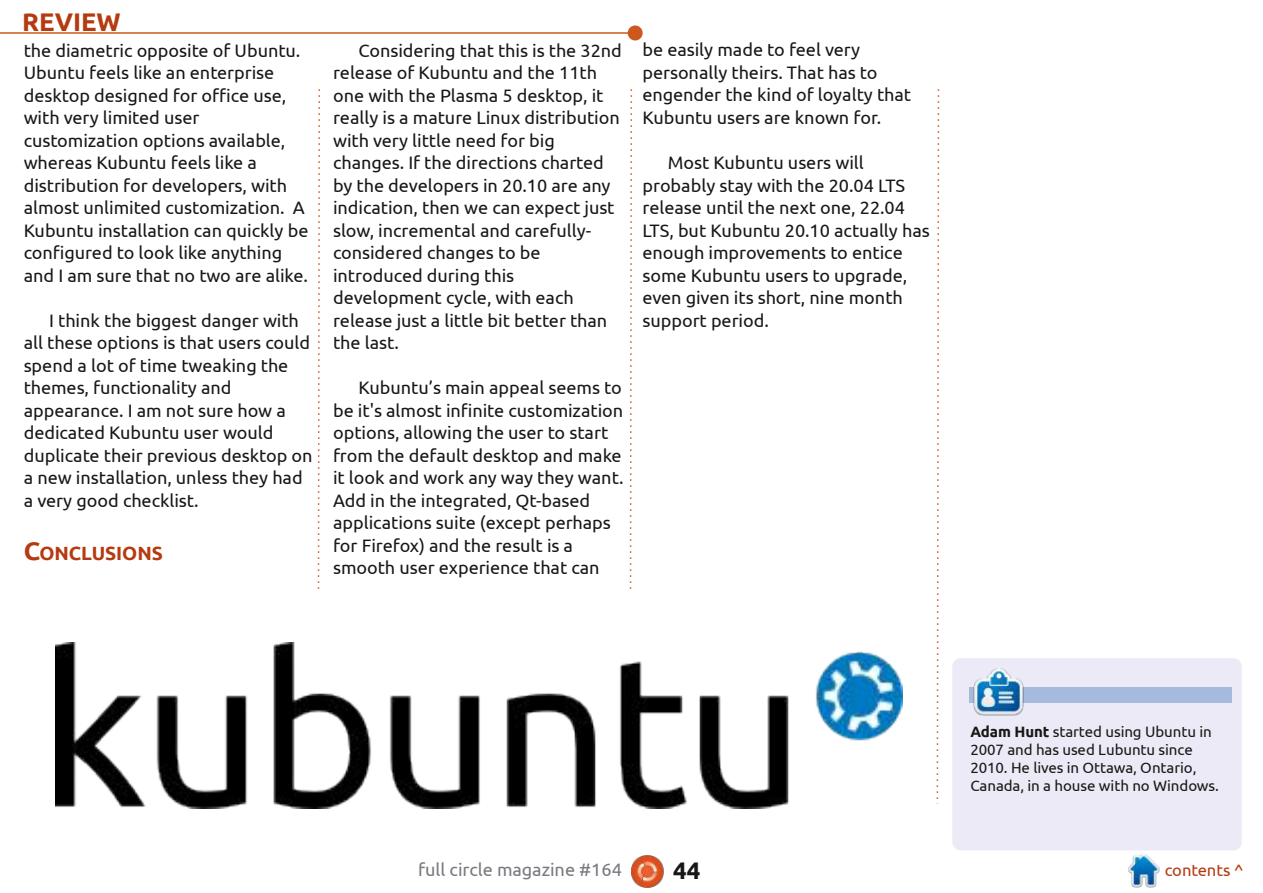
<style>
.page{position:relative;width:1263px;height:893px;background:#fff}
.page>*{position:absolute;margin:0;border:0;box-sizing:border-box;transform-origin:0 0}
.t1{font:700 25.5px "Ubuntu";color:#b53a10}
.t2{font:700 24px "Ubuntu";color:#181715}
.t3{font:700 19.2px "Ubuntu";letter-spacing:-.005em;color:#b53a10}
.t4{font:18px/22.5px "Ubuntu";letter-spacing:-.005em;color:#181715}
.t5{font:18px "Ubuntu";letter-spacing:-.005em;color:#79797f}
.t6{font:16.5px "Ubuntu";letter-spacing:-.005em;color:#b53a10}
.t7{font:15px/18px "Ubuntu";letter-spacing:-.005em;color:#181715}
.s1{font-size:25.5px}
.s2{font-weight:700}
</style>
<div class="page">
<img style="left:631px;top:855px;width:33px;height:33px">
<img style="left:1128px;top:855px;width:32px;height:32px">
<hr style="left:0;top:32px;width:635px;height:2px;background:#cd581e">
<div style="left:628px;top:25px;width:15px;height:15px;background:#cd581e;border-radius:50%"></div>
<svg style="left:629px;top:89px;width:4px;height:500px"></svg>
<svg style="left:317px;top:89px;width:3px;height:500px"></svg>
<svg style="left:936px;top:89px;width:4px;height:715px"></svg>
<div style="left:952px;top:658px;width:290px;height:192px;background:#ebeaf6;border-radius:9px"></div>
<div style="left:969px;top:687px;width:262px;height:16px;background:#a5badd"></div>
<img style="left:973px;top:668px;width:51px;height:48px">
<img style="left:55px;top:643px;width:847px;height:165px">
<h1 class="t1" style="left:22px;top:7px;width:100px">REVIEW</h1>
<p class="t4" style="left:24px;top:39px;width:286px">the diametric opposite of Ubuntu.<br>Ubuntu feels like an enterprise desktop designed for office use, with very limited user customization options available, whereas Kubuntu feels like a distribution for developers, with almost unlimited customization. A<br>Kubuntu installation can quickly be configured to look like anything and I am sure that no two are alike.</p>
<p class="t4" style="left:24px;top:309px;width:290px;text-indent:26px">I think the biggest danger with all these options is that users could spend a lot of time tweaking the themes, functionality and appearance. I am not sure how a dedicated Kubuntu user would duplicate their previous desktop on a new installation, unless they had a very good checklist.</p>
<p class="t3" style="left:24px;top:542px;width:141px"><span class="s1">C</span>ONCLUSIONS</p>
<p class="t4" style="left:333px;top:39px;width:290px;text-indent:26px">Considering that this is the 32nd release of Kubuntu and the 11th one with the Plasma 5 desktop, it really is a mature Linux distribution with very little need for big changes. If the directions charted by the developers in 20.10 are any indication, then we can expect just slow, incremental and carefully&shy;considered changes to be introduced during this development cycle, with each release just a little bit better than the last.</p>
<p class="t4" style="left:333px;top:376px;width:292px;text-indent:26px">Kubuntu’s main appeal seems to be it's almost infinite customization options, allowing the user to start from the default desktop and make it look and work any way they want.<br>Add in the integrated, Qt-based applications suite (except perhaps for Firefox) and the result is a smooth user experience that can</p>
<p class="t4" style="left:642px;top:39px;width:270px">be easily made to feel very personally theirs. That has to engender the kind of loyalty that<br>Kubuntu users are known for.</p>
<p class="t4" style="left:642px;top:151px;width:289px;text-indent:26px">Most Kubuntu users will probably stay with the 20.04 LTS release until the next one, 22.04<br>LTS, but Kubuntu 20.10 actually has enough improvements to entice some Kubuntu users to upgrade, even given its short, nine month support period.</p>
<p class="t7" style="left:970px;top:723px;width:250px"><span class="s2">Adam Hunt</span> started using Ubuntu in 2007 and has used Lubuntu since 2010. He lives in Ottawa, Ontario, Canada, in a house with no Windows.</p>
<p class="t5" style="left:418px;top:859px;width:205px">full circle magazine #164</p>
<h2 class="t2" style="left:673px;top:857px;width:29px">44</h2>
<p class="t6" style="left:1165px;top:860px;width:80px">contents ^</p>
</div>
